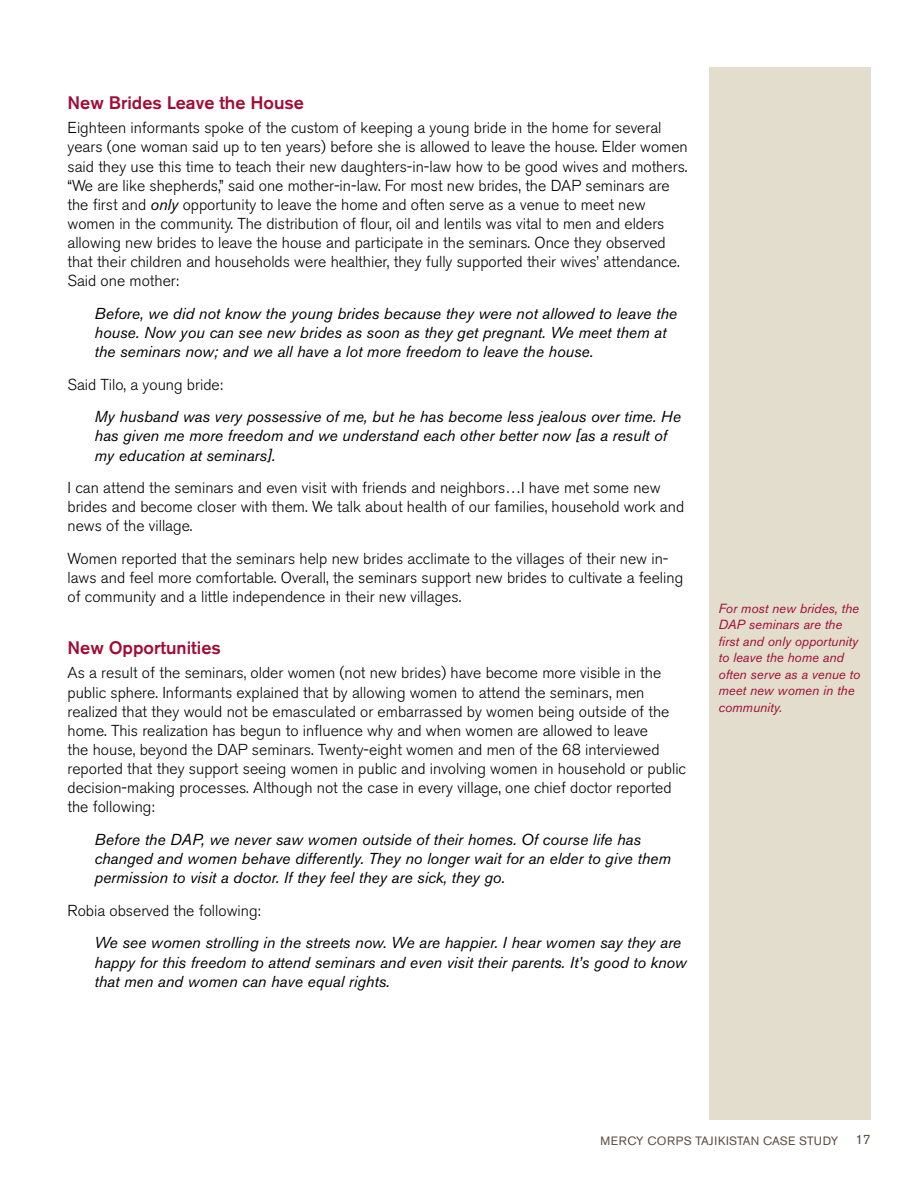
<style>
.page{position:relative;width:918px;height:1188px;background:#fff}
.page>*{position:absolute;margin:0;border:0;box-sizing:border-box;transform-origin:0 0}
.t1{font:500 18px "Akzidenz Grotesk BE";color:#a20b35}
.t2{font:300 15.75px/19px "Akzidenz Grotesk BE";color:#000}
.t3{font:italic 15.75px/19px "Akzidenz Grotesk BE";color:#000}
.t4{font:13.5px "Akzidenz Grotesk BE";color:#5e4d42}
.t5{font:italic 13.2px/16.5px "Akzidenz Grotesk BE";color:#a20b35}
.t6{font:12px "Akzidenz Grotesk BE";letter-spacing:.04em;color:#5e4d42}
.s1{font-weight:400;font-style:italic}
</style>
<div class="page">
<div style="left:709px;top:68px;width:162px;height:1052px;background:#e2ddcc"></div>
<p class="t1" style="left:68px;top:91px;width:238px">New Brides Leave the House</p>
<p class="t2" style="left:68px;top:119px;width:622px">Eighteen informants spoke of the custom of keeping a young bride in the home for several years (one woman said up to ten years) before she is allowed to leave the house. Elder women said they use this time to teach their new daughters-in-law how to be good wives and mothers. “We are like shepherds,” said one mother-in-law. For most new brides, the DAP seminars are the first and <span class="s1">only</span> opportunity to leave the home and often serve as a venue to meet new women in the community. The distribution of flour, oil and lentils was vital to men and elders allowing new brides to leave the house and participate in the seminars. Once they observed that their children and households were healthier, they fully supported their wives’ attendance.<br>Said one mother:</p>
<p class="t3" style="left:94px;top:304px;width:584px">Before, we did not know the young brides because they were not allowed to leave the house. Now you can see new brides as soon as they get pregnant. We meet them at the seminars now; and we all have a lot more freedom to leave the house.</p>
<p class="t2" style="left:68px;top:375px;width:157px">Said Tilo, a young bride:</p>
<p class="t3" style="left:94px;top:407px;width:588px">My husband was very possessive of me, but he has become less jealous over time. He has given me more freedom and we understand each other better now [as a result of my education at seminars].</p>
<p class="t2" style="left:68px;top:479px;width:618px">I can attend the seminars and even visit with friends and neighbors…I have met some new brides and become closer with them. We talk about health of our families, household work and news of the village.</p>
<p class="t2" style="left:68px;top:549px;width:617px">Women reported that the seminars help new brides acclimate to the villages of their new in&shy;laws and feel more comfortable. Overall, the seminars support new brides to cultivate a feeling of community and a little independence in their new villages.</p>
<p class="t1" style="left:68px;top:637px;width:155px">New Opportunities</p>
<p class="t2" style="left:68px;top:664px;width:620px">As a result of the seminars, older women (not new brides) have become more visible in the public sphere. Informants explained that by allowing women to attend the seminars, men realized that they would not be emasculated or embarrassed by women being outside of the home. This realization has begun to influence why and when women are allowed to leave<br>the house, beyond the DAP seminars. Twenty-eight women and men of the 68 interviewed reported that they support seeing women in public and involving women in household or public decision-making processes. Although not the case in every village, one chief doctor reported the following:</p>
<p class="t3" style="left:94px;top:830px;width:578px">Before the DAP, we never saw women outside of their homes. Of course life has changed and women behave differently. They no longer wait for an elder to give them permission to visit a doctor. If they feel they are sick, they go.</p>
<p class="t2" style="left:68px;top:901px;width:195px">Robia observed the following:</p>
<p class="t3" style="left:94px;top:933px;width:594px">We see women strolling in the streets now. We are happier. I hear women say they are happy for this freedom to attend seminars and even visit their parents. It’s good to know that men and women can have equal rights.</p>
<p class="t5" style="left:719px;top:600px;width:143px">For most new brides, the<br>DAP seminars are the first and only opportunity to leave the home and often serve as a venue to meet new women in the community.</p>
<p class="t6" style="left:600px;top:1133px;width:240px">MERCY CORPS TAJIKISTAN CASE STUDY</p>
<p class="t4" style="left:856px;top:1131px;width:17px">17</p>
</div>
